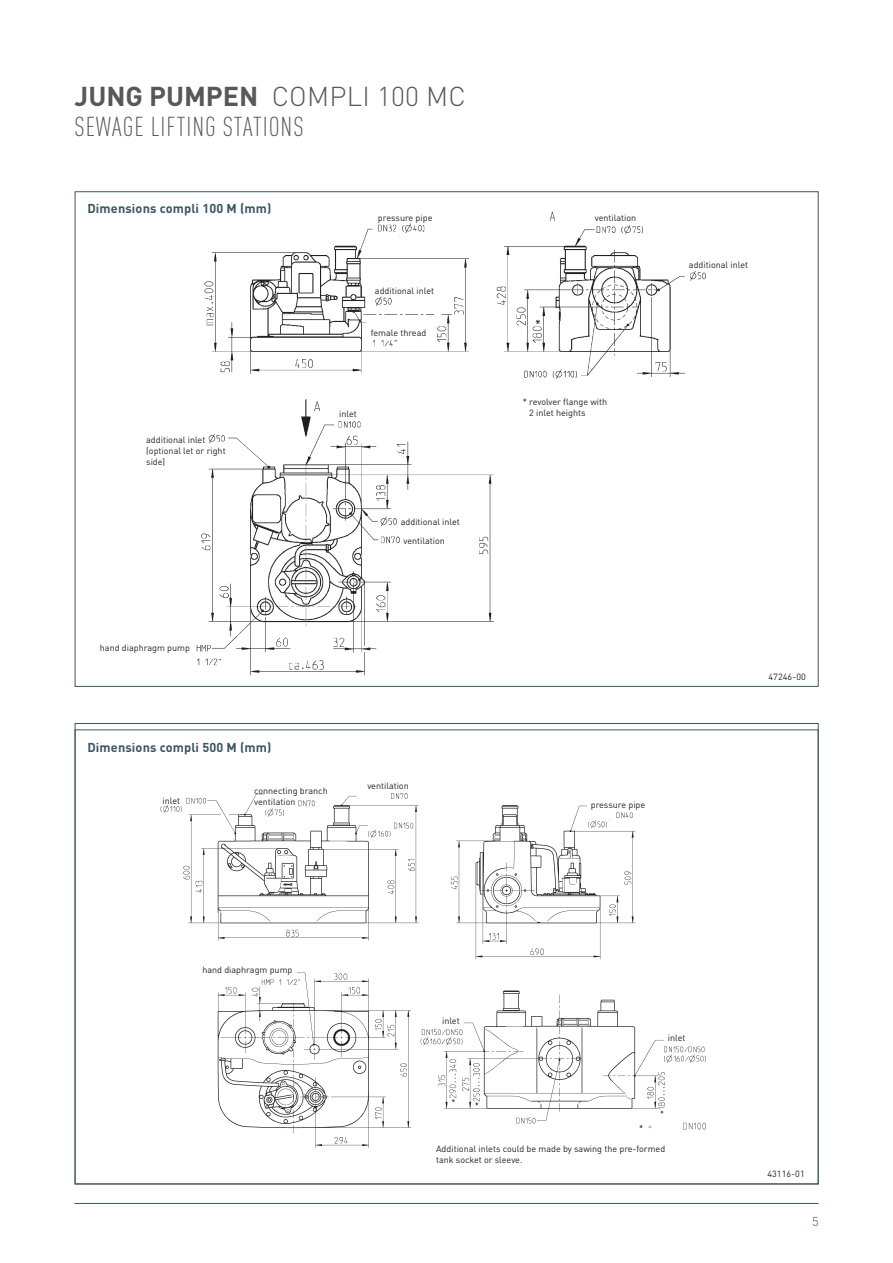
<style>
.page{position:relative;width:893px;height:1263px;background:#fff}
.page>*{position:absolute;margin:0;border:0;box-sizing:border-box;transform-origin:0 0}
.t1{font:300 condensed 27px/30px "DIN Pro";letter-spacing:.035em;color:#57585a}
.t2{font:700 12.75px "DIN Pro";letter-spacing:.01em;color:#3d5562}
.t3{font:300 12.75px "DIN Pro";color:#3d5562}
.t4{font:9px/11.2px "DIN Pro";color:#231f20}
.s1{font-weight:700;font-stretch:normal}
.s2{font-stretch:normal}
</style>
<div class="page">
<hr style="left:74px;top:1203px;width:745px;height:1px;background:#3d5562">
<img style="left:160px;top:793px;width:546px;height:355px">
<img style="left:196px;top:211px;width:520px;height:465px">
<div style="left:597px;top:635px;width:65px;height:21px;background:#fff"></div>
<h1 class="t1" style="left:75px;top:79px;width:393px"><span class="s1">JUNG PUMPEN</span> <span class="s2">COMPLI 100 MC<br></span>SEWAGE LIFTING STATIONS</h1>
<h2 class="t2" style="left:87px;top:198px;width:185px">Dimensions compli 100 M (mm)</h2>
<p class="t4" style="left:146px;top:433px;width:81px">additional inlet (optional let or right side)</p>
<p class="t4" style="left:378px;top:211px;width:56px">pressure pipe</p>
<p class="t4" style="left:375px;top:284px;width:61px">additional inlet</p>
<p class="t4" style="left:371px;top:326px;width:57px">female thread</p>
<p class="t4" style="left:339px;top:408px;width:19px">inlet</p>
<p class="t4" style="left:401px;top:515px;width:61px">additional inlet</p>
<p class="t4" style="left:403px;top:534px;width:43px">ventilation</p>
<p class="t4" style="left:100px;top:641px;width:92px">hand diaphragm pump</p>
<h2 class="t2" style="left:87px;top:736px;width:185px">Dimensions compli 500 M (mm)</h2>
<p class="t4" style="left:163px;top:794px;width:19px">inlet</p>
<p class="t4" style="left:254px;top:784px;width:75px">connecting branch ventilation</p>
<p class="t4" style="left:367px;top:779px;width:43px">ventilation</p>
<p class="t4" style="left:595px;top:211px;width:43px">ventilation</p>
<p class="t4" style="left:529px;top:395px;width:79px;text-indent:-7px">* revolver flange with<br>2 inlet heights</p>
<p class="t4" style="left:689px;top:258px;width:61px">additional inlet</p>
<p class="t4" style="left:591px;top:798px;width:56px">pressure pipe</p>
<p class="t4" style="left:768px;top:670px;width:39px">47246-00</p>
<p class="t4" style="left:202px;top:963px;width:92px">hand diaphragm pump</p>
<p class="t4" style="left:442px;top:1014px;width:19px">inlet</p>
<p class="t4" style="left:668px;top:1031px;width:19px">inlet</p>
<p class="t4" style="left:436px;top:1142px;width:231px">Additional inlets could be made by sawing the pre-formed tank socket or sleeve.</p>
<p class="t4" style="left:767px;top:1167px;width:39px">43116-01</p>
<h2 class="t3" style="left:812px;top:1211px;width:8px">5</h2>
</div>
